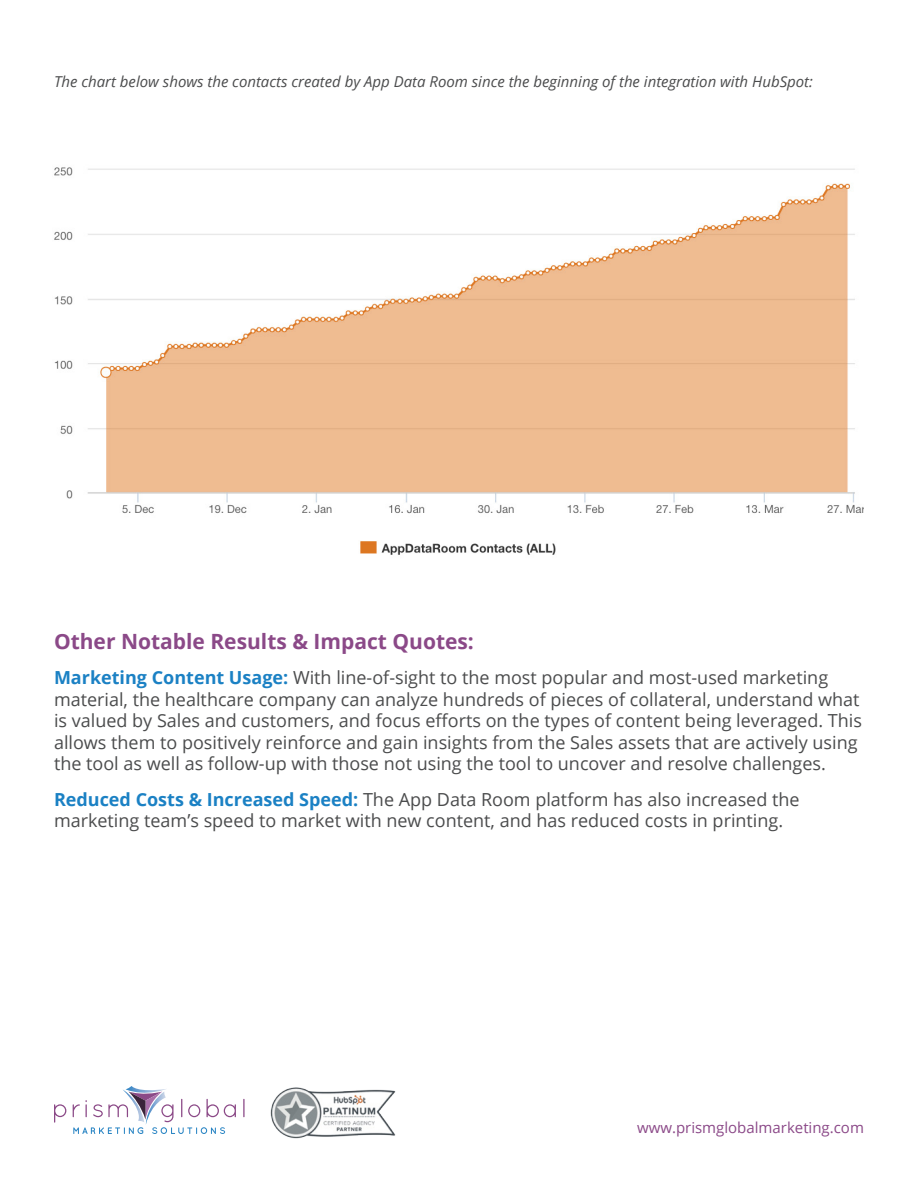
<style>
.page{position:relative;width:918px;height:1188px;background:#fff}
.page>*{position:absolute;margin:0;border:0;box-sizing:border-box;transform-origin:0 0}
.t1{font:700 21px "Open Sans";color:#8b4988}
.t2{font:18px/21.6px "Open Sans";color:#4b4c4d}
.t3{font:italic 15px "Open Sans";color:#4b4c4d}
.t4{font:15px "Open Sans";color:#8b4988}
.s1{font-weight:700;color:#1b81c4}
</style>
<div class="page">
<img style="left:270px;top:1087px;width:126px;height:52px">
<svg style="left:54px;top:1104px;width:12px;height:19px"></svg>
<svg style="left:243px;top:1099px;width:2px;height:18px"></svg>
<svg style="left:73px;top:1086px;width:163px;height:48px"></svg>
<img style="left:54px;top:167px;width:810px;height:388px">
<p class="t3" style="left:54px;top:71px;width:760px">The chart below shows the contacts created by App Data Room since the beginning of the integration with HubSpot:</p>
<p class="t1" style="left:54px;top:626px;width:421px">Other Notable Results &amp; Impact Quotes:</p>
<p class="t2" style="left:54px;top:666px;width:810px"><span class="s1">Marketing Content Usage:</span> With line-of-sight to the most popular and most-used marketing material, the healthcare company can analyze hundreds of pieces of collateral, understand what is valued by Sales and customers, and focus efforts on the types of content being leveraged. This allows them to positively reinforce and gain insights from the Sales assets that are actively using the tool as well as follow-up with those not using the tool to uncover and resolve challenges.</p>
<p class="t2" style="left:54px;top:788px;width:747px"><span class="s1">Reduced Costs &amp; Increased Speed:</span> The App Data Room platform has also increased the marketing team’s speed to market with new content, and has reduced costs in printing.</p>
<p class="t4" style="left:637px;top:1118px;width:228px">www.prismglobalmarketing.com</p>
</div>
